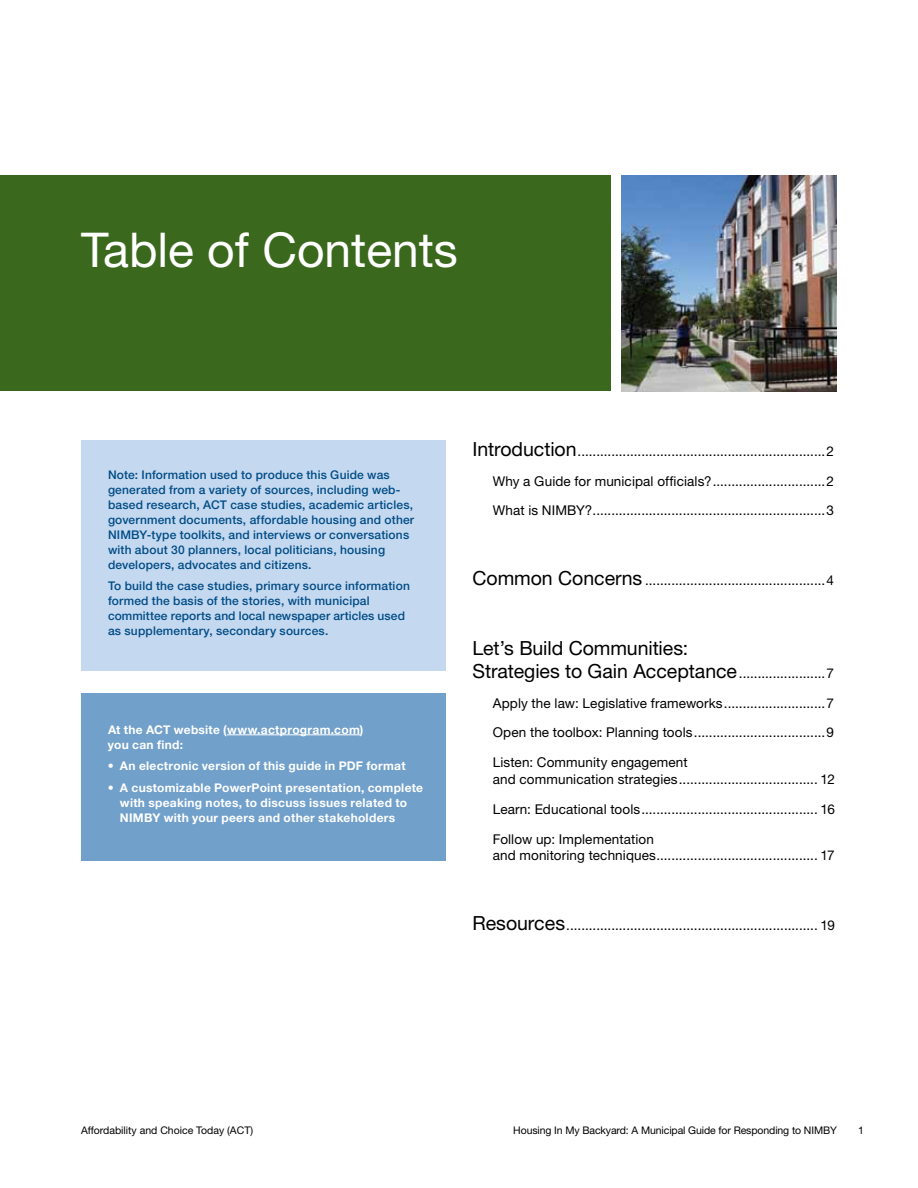
<style>
.page{position:relative;width:918px;height:1188px;background:#fff}
.page>*{position:absolute;margin:0;border:0;box-sizing:border-box;transform-origin:0 0}
.t1{font:48px "Helvetica Neue";color:#fff}
.t2{font:19.5px/22.5px "Helvetica Neue";letter-spacing:-.005em;color:#000}
.t3{font:13.5px/16.5px "Helvetica Neue";letter-spacing:.01em;color:#000}
.t4{font:500 12px/15px "Helvetica Neue";letter-spacing:.015em;color:#004b85}
.t5{font:700 12px/15px "Helvetica Neue";letter-spacing:.02em;color:#fff}
.t6{font:10.5px "Helvetica Neue";letter-spacing:-.01em;color:#000}
.s1{font-size:19.5px}
.s2{font-size:13.5px}
</style>
<div class="page">
<div style="left:81px;top:693px;width:365px;height:168px;background:#71a0cb"></div>
<div style="left:81px;top:440px;width:365px;height:231px;background:#c4d9f0"></div>
<div style="left:0;top:176px;width:611px;height:216px;background:#3a691d"></div>
<img style="left:621px;top:176px;width:216px;height:216px">
<hr style="left:227px;top:735px;width:133px;height:1px;background:#fff">
<h1 class="t1" style="left:81px;top:222px;width:378px">Table of Contents</h1>
<p class="t4" style="left:108px;top:467px;width:308px">Note: Information used to produce this Guide was generated from a variety of sources, including web&shy;based research, ACT case studies, academic articles, government documents, affordable housing and other NIMBY-type toolkits, and interviews or conversations with about 30 planners, local politicians, housing developers, advocates and citizens.</p>
<p class="t4" style="left:108px;top:578px;width:303px">To build the case studies, primary source information formed the basis of the stories, with municipal committee reports and local newspaper articles used as supplementary, secondary sources.</p>
<p class="t5" style="left:108px;top:722px;width:257px">At the ACT website (www.actprogram.com) you can find:</p>
<p class="t5" style="left:108px;top:758px;width:299px">• An electronic version of this guide in PDF format</p>
<p class="t5" style="left:120px;top:780px;width:305px;text-indent:-12px">• A customizable PowerPoint presentation, complete with speaking notes, to discuss issues related to<br>NIMBY with your peers and other stakeholders</p>
<p class="t3" style="left:472px;top:442px;width:363px"><span class="s1">Introduction</span>..................................................................2</p>
<p class="t3" style="left:493px;top:472px;width:343px">Why a Guide for municipal officials?..............................2</p>
<p class="t3" style="left:493px;top:502px;width:343px">What is NIMBY?..............................................................3</p>
<p class="t3" style="left:472px;top:572px;width:363px"><span class="s1">Common Concerns</span> ................................................4</p>
<h2 class="t2" style="left:472px;top:637px;width:363px">Let’s Build Communities:<br>Strategies to Gain Acceptance<span class="s2">.......................7</span></h2>
<p class="t3" style="left:493px;top:694px;width:343px">Apply the law: Legislative frameworks...........................7</p>
<p class="t3" style="left:493px;top:724px;width:343px">Open the toolbox: Planning tools...................................9</p>
<p class="t3" style="left:493px;top:754px;width:344px">Listen: Community engagement<br>and communication strategies..................................... 12</p>
<p class="t3" style="left:493px;top:801px;width:344px">Learn: Educational tools............................................... 16</p>
<p class="t3" style="left:493px;top:831px;width:343px">Follow up: Implementation<br>and monitoring techniques........................................... 17</p>
<p class="t3" style="left:472px;top:917px;width:364px"><span class="s1">Resources</span>................................................................... 19</p>
<p class="t6" style="left:81px;top:1124px;width:174px">Affordability and Choice Today (ACT)</p>
<p class="t6" style="left:513px;top:1124px;width:325px">Housing In My Backyard: A Municipal Guide for Responding to NIMBY</p>
<p class="t6" style="left:858px;top:1124px;width:7px">1</p>
</div>
